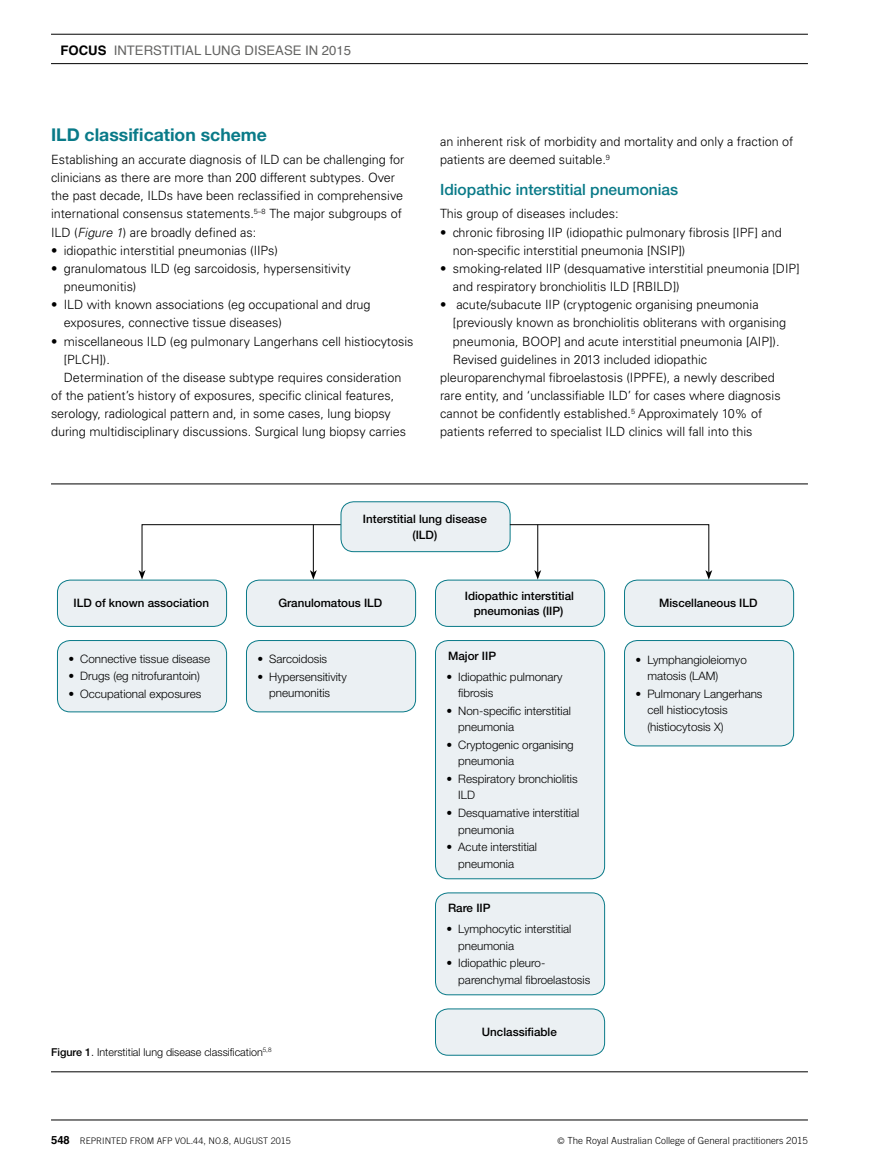
<style>
.page{position:relative;width:893px;height:1170px;background:#fff}
.page>*{position:absolute;margin:0;border:0;box-sizing:border-box;transform-origin:0 0}
.t1{font:700 17.7px "Helvetica Neue LT Std";color:#097a88}
.t2{font:500 15.6px "Helvetica Neue LT Std";color:#097a88}
.t3{font:13.2px "Helvetica";color:#636362}
.t4{font:300 12.75px/18.1px "Univers LT";color:#000}
.t5{font:300 11.7px/16.5px "Helvetica Neue LT Std";color:#000}
.t6{font:500 11.7px/15.8px "Helvetica Neue LT Std";color:#000;text-align:center}
.t7{font:700 11.25px "Helvetica";color:#000}
.t8{font:300 10.8px "Helvetica Neue LT Std";color:#000}
.t9{font:300 9.75px "Trade Gothic LT";color:#000}
.t10{font:300 9px "Trade Gothic LT";color:#000}
.s1{font-weight:700;color:#000}
.s2{font-style:italic}
.s3{font-weight:500}
.s4{font-family:"Serifa LT"}
</style>
<div class="page">
<hr style="left:51px;top:1119px;width:757px;height:1px;background:#000">
<hr style="left:51px;top:34px;width:757px;height:1px;background:#000">
<hr style="left:51px;top:63px;width:757px;height:1px;background:#000">
<div style="left:341px;top:501px;width:169px;height:50px;background:#ebf0f3;border-radius:13px"></div>
<div style="left:340px;top:501px;width:171px;height:51px;border:1px solid #097a88;border-radius:13px"></div>
<div style="left:57px;top:580px;width:170px;height:46px;background:#ebf0f3;border-radius:13px"></div>
<div style="left:57px;top:579px;width:170px;height:48px;border:1px solid #097a88;border-radius:13px"></div>
<div style="left:246px;top:580px;width:170px;height:46px;background:#ebf0f3;border-radius:13px"></div>
<div style="left:246px;top:579px;width:170px;height:48px;border:1px solid #097a88;border-radius:13px"></div>
<div style="left:435px;top:580px;width:170px;height:46px;background:#ebf0f3;border-radius:13px"></div>
<div style="left:435px;top:579px;width:170px;height:48px;border:1px solid #097a88;border-radius:13px"></div>
<div style="left:624px;top:580px;width:170px;height:46px;background:#ebf0f3;border-radius:13px"></div>
<div style="left:624px;top:579px;width:170px;height:48px;border:1px solid #097a88;border-radius:13px"></div>
<div style="left:57px;top:640px;width:170px;height:71px;background:#ebf0f3;border-radius:13px"></div>
<div style="left:57px;top:640px;width:170px;height:72px;border:1px solid #097a88;border-radius:13px"></div>
<div style="left:246px;top:640px;width:170px;height:71px;background:#ebf0f3;border-radius:13px"></div>
<div style="left:246px;top:640px;width:170px;height:72px;border:1px solid #097a88;border-radius:13px"></div>
<div style="left:435px;top:640px;width:170px;height:238px;background:#ebf0f3;border-radius:13px"></div>
<div style="left:435px;top:640px;width:170px;height:239px;border:1px solid #097a88;border-radius:13px"></div>
<div style="left:624px;top:640px;width:170px;height:105px;background:#ebf0f3;border-radius:13px"></div>
<div style="left:624px;top:640px;width:170px;height:106px;border:1px solid #097a88;border-radius:13px"></div>
<div style="left:435px;top:892px;width:170px;height:102px;background:#ebf0f3;border-radius:13px"></div>
<div style="left:435px;top:892px;width:170px;height:103px;border:1px solid #097a88;border-radius:13px"></div>
<div style="left:435px;top:1008px;width:170px;height:47px;background:#ebf0f3;border-radius:13px"></div>
<div style="left:435px;top:1008px;width:170px;height:47px;border:1px solid #097a88;border-radius:13px"></div>
<svg style="left:139px;top:524px;width:203px;height:55px"></svg>
<svg style="left:509px;top:524px;width:203px;height:55px"></svg>
<hr style="left:51px;top:1071px;width:757px;height:1px;background:#000">
<hr style="left:51px;top:483px;width:757px;height:1px;background:#000">
<p class="t3" style="left:61px;top:40px;width:292px"><span class="s1">FOCUS</span> INTERSTITIAL LUNG DISEASE IN 2015</p>
<h1 class="t1" style="left:51px;top:124px;width:217px">ILD classification scheme</h1>
<p class="t4" style="left:51px;top:150px;width:355px">Establishing an accurate diagnosis of ILD can be challenging for clinicians as there are more than 200 different subtypes. Over the past decade, ILDs have been reclassified in comprehensive international consensus statements.<sup>5–8</sup> The major subgroups of ILD (<span class="s2">Figure 1</span>) are broadly defined as:</p>
<p class="t4" style="left:51px;top:241px;width:229px">• idiopathic interstitial pneumonias (IIPs)</p>
<p class="t4" style="left:64px;top:259px;width:289px;text-indent:-13px">• granulomatous ILD (eg sarcoidosis, hypersensitivity pneumonitis)</p>
<p class="t4" style="left:64px;top:296px;width:308px;text-indent:-13px">• ILD with known associations (eg occupational and drug exposures, connective tissue diseases)</p>
<p class="t4" style="left:51px;top:332px;width:364px">• miscellaneous ILD (eg pulmonary Langerhans cell histiocytosis</p>
<p class="t4" style="left:64px;top:350px;width:48px">[PLCH]).</p>
<p class="t4" style="left:64px;top:368px;width:339px">Determination of the disease subtype requires consideration</p>
<p class="t4" style="left:51px;top:386px;width:345px">of the patient’s history of exposures, specific clinical features,</p>
<p class="t4" style="left:51px;top:404px;width:341px">serology, radiological pattern and, in some cases, lung biopsy</p>
<p class="t4" style="left:51px;top:423px;width:357px">during multidisciplinary discussions. Surgical lung biopsy carries</p>
<p class="t4" style="left:440px;top:132px;width:355px">an inherent risk of morbidity and mortality and only a fraction of patients are deemed suitable.<sup>9</sup></p>
<p class="t2" style="left:440px;top:181px;width:240px">Idiopathic interstitial pneumonias</p>
<p class="t4" style="left:440px;top:205px;width:180px">This group of diseases includes:</p>
<p class="t4" style="left:453px;top:223px;width:330px;text-indent:-13px">• chronic fibrosing IIP (idiopathic pulmonary fibrosis [IPF] and non-specific interstitial pneumonia [NSIP])</p>
<p class="t4" style="left:453px;top:259px;width:348px;text-indent:-13px">• smoking-related IIP (desquamative interstitial pneumonia [DIP] and respiratory bronchiolitis ILD [RBILD])</p>
<p class="t4" style="left:440px;top:296px;width:320px">• acute/subacute IIP (cryptogenic organising pneumonia</p>
<p class="t4" style="left:453px;top:314px;width:335px">[previously known as bronchiolitis obliterans with organising</p>
<p class="t4" style="left:453px;top:332px;width:328px">pneumonia, BOOP] and acute interstitial pneumonia [AIP]).</p>
<p class="t4" style="left:453px;top:350px;width:256px">Revised guidelines in 2013 included idiopathic</p>
<p class="t4" style="left:440px;top:368px;width:336px">pleuroparenchymal fibroelastosis (IPPFE), a newly described</p>
<p class="t4" style="left:440px;top:386px;width:342px">rare entity, and ‘unclassifiable ILD’ for cases where diagnosis</p>
<p class="t4" style="left:440px;top:404px;width:324px">cannot be confidently established.<sup>5</sup> Approximately 10% of</p>
<p class="t4" style="left:440px;top:423px;width:314px">patients referred to specialist ILD clinics will fall into this</p>
<p class="t6" style="left:363px;top:511px;width:125px">Interstitial lung disease (ILD)</p>
<p class="t6" style="left:74px;top:595px;width:137px">ILD of known association</p>
<p class="t6" style="left:278px;top:595px;width:105px">Granulomatous ILD</p>
<p class="t6" style="left:465px;top:587px;width:111px">Idiopathic interstitial pneumonias (IIP)</p>
<p class="t6" style="left:659px;top:595px;width:100px">Miscellaneous ILD</p>
<p class="t5" style="left:69px;top:650px;width:143px">• Connective tissue disease</p>
<p class="t5" style="left:69px;top:667px;width:133px">• Drugs (eg nitrofurantoin)</p>
<p class="t5" style="left:69px;top:685px;width:134px">• Occupational exposures</p>
<p class="t6" style="left:448px;top:647px;width:50px">Major IIP</p>
<p class="t5" style="left:458px;top:668px;width:106px;text-indent:-12px">• Idiopathic pulmonary fibrosis</p>
<p class="t5" style="left:458px;top:702px;width:114px;text-indent:-12px">• Non-specific interstitial pneumonia</p>
<p class="t5" style="left:458px;top:736px;width:117px;text-indent:-12px">• Cryptogenic organising pneumonia</p>
<p class="t5" style="left:458px;top:770px;width:121px;text-indent:-12px">• Respiratory bronchiolitis<br>ILD</p>
<p class="t5" style="left:458px;top:804px;width:122px;text-indent:-12px">• Desquamative interstitial pneumonia</p>
<p class="t5" style="left:458px;top:838px;width:80px;text-indent:-12px">• Acute interstitial pneumonia</p>
<p class="t5" style="left:258px;top:650px;width:71px">• Sarcoidosis</p>
<p class="t5" style="left:258px;top:668px;width:91px;text-align:center">• Hypersensitivity pneumonitis</p>
<p class="t5" style="left:647px;top:651px;width:101px;text-indent:-12px">• Lymphangioleiomyo matosis (LAM)</p>
<p class="t5" style="left:647px;top:685px;width:117px;text-indent:-12px">• Pulmonary Langerhans cell histiocytosis (histiocytosis X)</p>
<p class="t6" style="left:448px;top:900px;width:44px">Rare IIP</p>
<p class="t5" style="left:458px;top:920px;width:115px;text-indent:-12px">• Lymphocytic interstitial pneumonia</p>
<p class="t5" style="left:458px;top:954px;width:133px;text-indent:-12px">• Idiopathic pleuro&shy;parenchymal fibroelastosis</p>
<p class="t8" style="left:51px;top:1045px;width:222px"><span class="s3">Figure 1</span>. Interstitial lung disease classification<sup>5,8</sup></p>
<p class="t6" style="left:482px;top:1023px;width:76px">Unclassifiable</p>
<p class="t7" style="left:51px;top:1131px;width:20px">548</p>
<p class="t10" style="left:80px;top:1135px;width:212px">REPRINTED FROM AFP VOL.44, NO.8, AUGUST 2015</p>
<p class="t9" style="left:557px;top:1135px;width:252px"><span class="s4">©</span> The Royal Australian College of General practitioners 2015</p>
</div>
